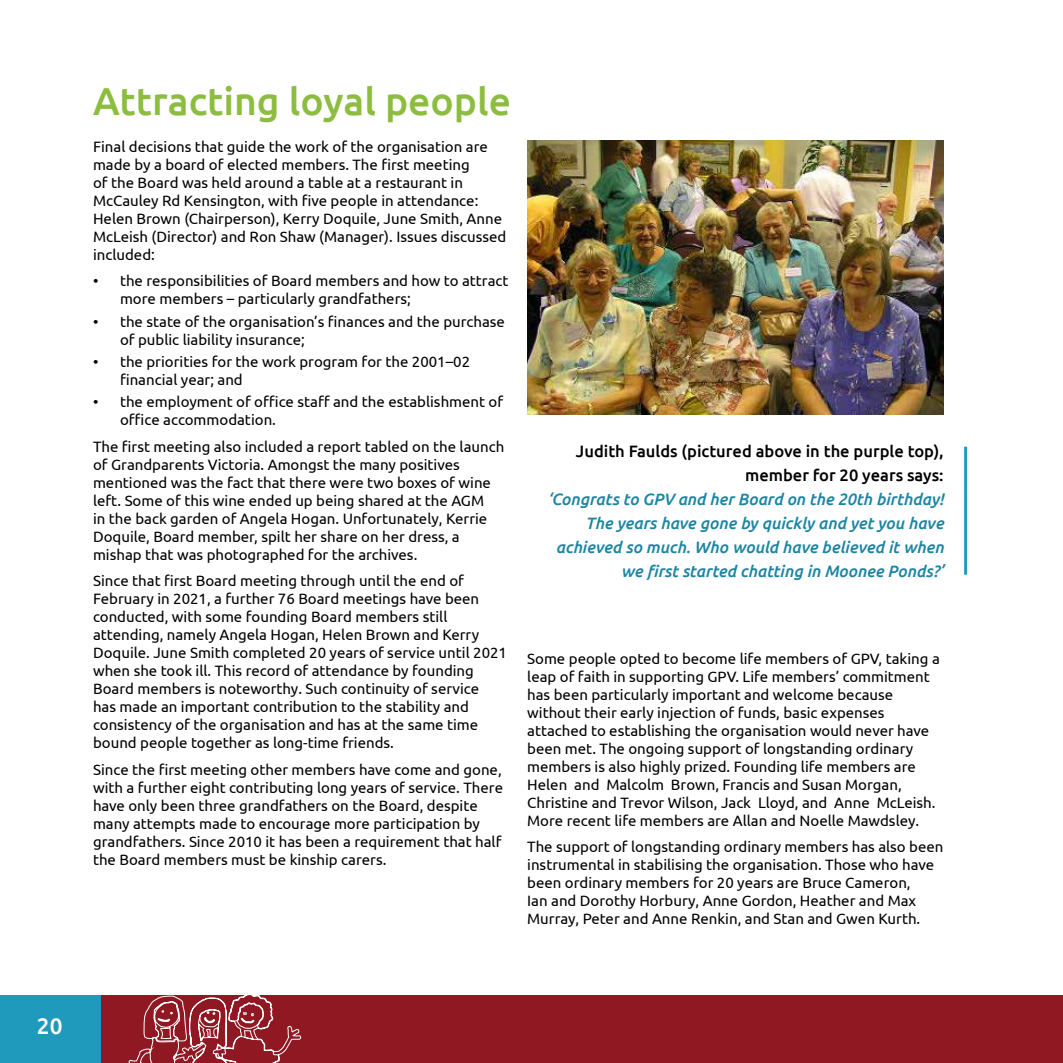
<style>
.page{position:relative;width:1063px;height:1063px;background:#fff}
.page>*{position:absolute;margin:0;border:0;box-sizing:border-box;transform-origin:0 0}
.t1{font:500 39px "Ubuntu";color:#8cbd3f}
.t2{font:500 22.5px "Ubuntu";color:#fff}
.t3{font:italic 500 16.5px/24px "Ubuntu";color:#1b85a2;text-align:right}
.t4{font:500 16.5px/24px "Ubuntu";color:#000;text-align:right}
.t5{font:15px/18px "Ubuntu";color:#000}
</style>
<div class="page">
<div style="left:0;top:996px;width:101px;height:67px;background:#1f9abc"></div>
<div style="left:101px;top:996px;width:962px;height:67px;background:#901823"></div>
<svg style="left:127px;top:995px;width:174px;height:68px"></svg>
<hr style="left:964px;top:447px;width:3px;height:128px;background:#1f9abc">
<img style="left:527px;top:140px;width:416px;height:275px">
<h1 class="t1" style="left:93px;top:77px;width:419px">Attracting loyal people</h1>
<p class="t5" style="left:93px;top:137px;width:415px">Final decisions that guide the work of the organisation are made by a board of elected members. The first meeting<br>of the Board was held around a table at a restaurant in McCauley Rd Kensington, with five people in attendance:<br>Helen Brown (Chairperson), Kerry Doquile, June Smith, Anne McLeish (Director) and Ron Shaw (Manager). Issues discussed included:</p>
<p class="t5" style="left:120px;top:272px;width:390px;text-indent:-27px">• the responsibilities of Board members and how to attract more members – particularly grandfathers;</p>
<p class="t5" style="left:120px;top:312px;width:386px;text-indent:-27px">• the state of the organisation’s finances and the purchase of public liability insurance;</p>
<p class="t5" style="left:120px;top:352px;width:352px;text-indent:-27px">• the priorities for the work program for the 2001–02 financial year; and</p>
<p class="t5" style="left:120px;top:392px;width:385px;text-indent:-27px">• the employment of office staff and the establishment of office accommodation.</p>
<p class="t5" style="left:93px;top:437px;width:413px">The first meeting also included a report tabled on the launch of Grandparents Victoria. Amongst the many positives mentioned was the fact that there were two boxes of wine left. Some of this wine ended up being shared at the AGM<br>in the back garden of Angela Hogan. Unfortunately, Kerrie Doquile, Board member, spilt her share on her dress, a mishap that was photographed for the archives.</p>
<p class="t5" style="left:93px;top:571px;width:416px">Since that first Board meeting through until the end of February in 2021, a further 76 Board meetings have been conducted, with some founding Board members still attending, namely Angela Hogan, Helen Brown and Kerry Doquile. June Smith completed 20 years of service until 2021 when she took ill. This record of attendance by founding Board members is noteworthy. Such continuity of service<br>has made an important contribution to the stability and consistency of the organisation and has at the same time bound people together as long-time friends.</p>
<p class="t5" style="left:93px;top:760px;width:412px">Since the first meeting other members have come and gone, with a further eight contributing long years of service. There have only been three grandfathers on the Board, despite many attempts made to encourage more participation by grandfathers. Since 2010 it has been a requirement that half the Board members must be kinship carers.</p>
<p class="t4" style="left:576px;top:439px;width:369px">Judith Faulds (pictured above in the purple top), member for 20 years says:</p>
<p class="t3" style="left:548px;top:487px;width:398px">‘Congrats to GPV and her Board on the 20th birthday!<br>The years have gone by quickly and yet you have achieved so much. Who would have believed it when we first started chatting in Moonee Ponds?’</p>
<p class="t5" style="left:527px;top:649px;width:414px">Some people opted to become life members of GPV, taking a leap of faith in supporting GPV. Life members’ commitment has been particularly important and welcome because without their early injection of funds, basic expenses attached to establishing the organisation would never have been met. The ongoing support of longstanding ordinary members is also highly prized. Founding life members are Helen and Malcolm Brown, Francis and Susan Morgan, Christine and Trevor Wilson, Jack Lloyd, and Anne McLeish.<br>More recent life members are Allan and Noelle Mawdsley.</p>
<p class="t5" style="left:527px;top:837px;width:418px">The support of longstanding ordinary members has also been instrumental in stabilising the organisation. Those who have been ordinary members for 20 years are Bruce Cameron,<br>Ian and Dorothy Horbury, Anne Gordon, Heather and Max Murray, Peter and Anne Renkin, and Stan and Gwen Kurth.</p>
<h2 class="t2" style="left:37px;top:1012px;width:27px">20</h2>
</div>
